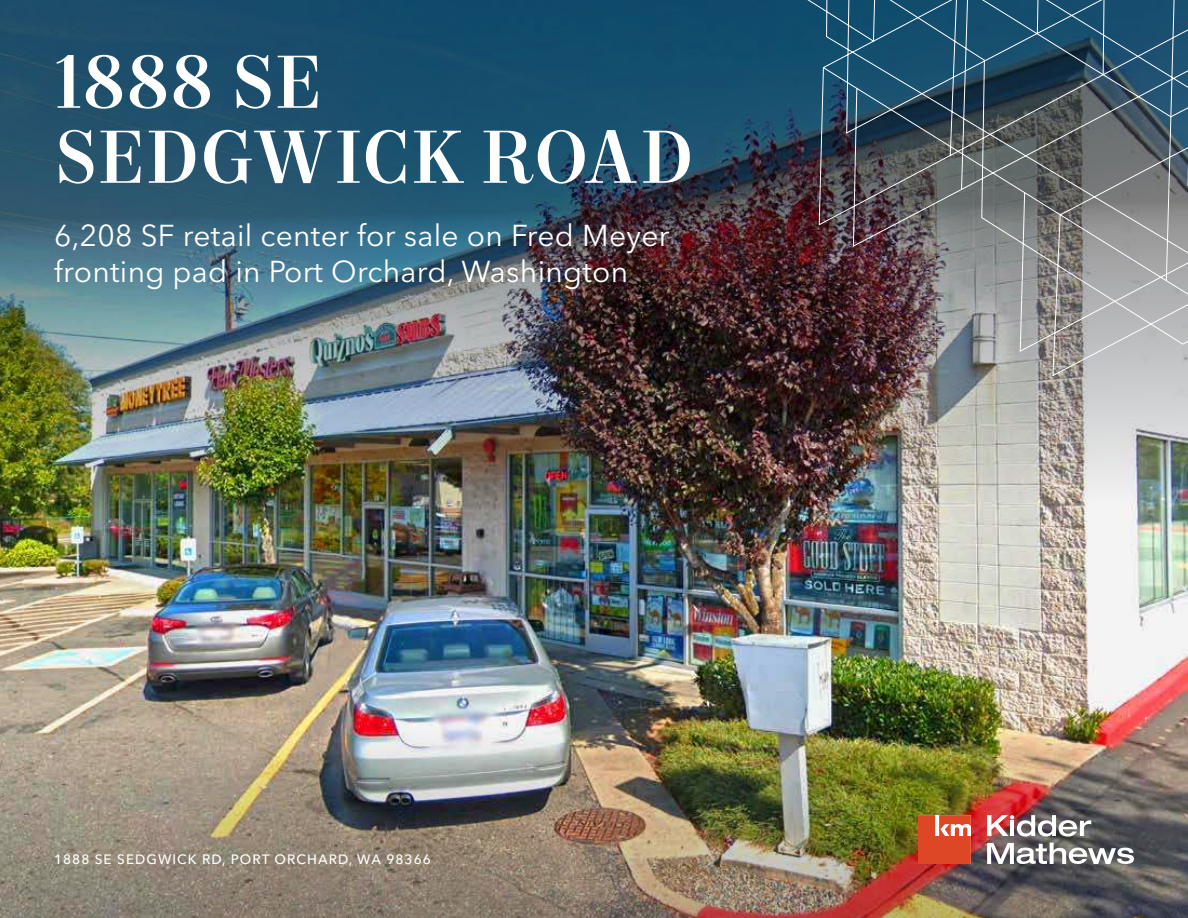
<style>
.page{position:relative;width:1188px;height:918px;background:#fff}
.page>*{position:absolute;margin:0;border:0;box-sizing:border-box;transform-origin:0 0}
.t1{font:500 75px/75px "Mort Modern 09";letter-spacing:.01em;color:#fff}
.t2{font:30px/36px "Avenir Next LT Pro";letter-spacing:.01em;color:#fff}
.t3{font:500 13.5px "Avenir Next LT Pro";letter-spacing:.08em;color:#fff}
</style>
<div class="page">
<img style="left:0;top:0;width:1188px;height:918px">
<img style="left:674px;top:0;width:514px;height:377px">
<svg style="left:987px;top:843px;width:147px;height:21px"></svg>
<svg style="left:987px;top:815px;width:104px;height:22px"></svg>
<svg style="left:918px;top:815px;width:53px;height:49px;background:#e15c3f"></svg>
<h1 class="t1" style="left:54px;top:48px;width:641px">1888 SE<br>SEDGWICK ROAD</h1>
<p class="t2" style="left:54px;top:217px;width:617px">6,208 SF retail center for sale on Fred Meyer fronting pad in Port Orchard, Washington</p>
<p class="t3" style="left:54px;top:851px;width:378px">1888 SE SEDGWICK RD, PORT ORCHARD, WA 98366</p>
</div>
